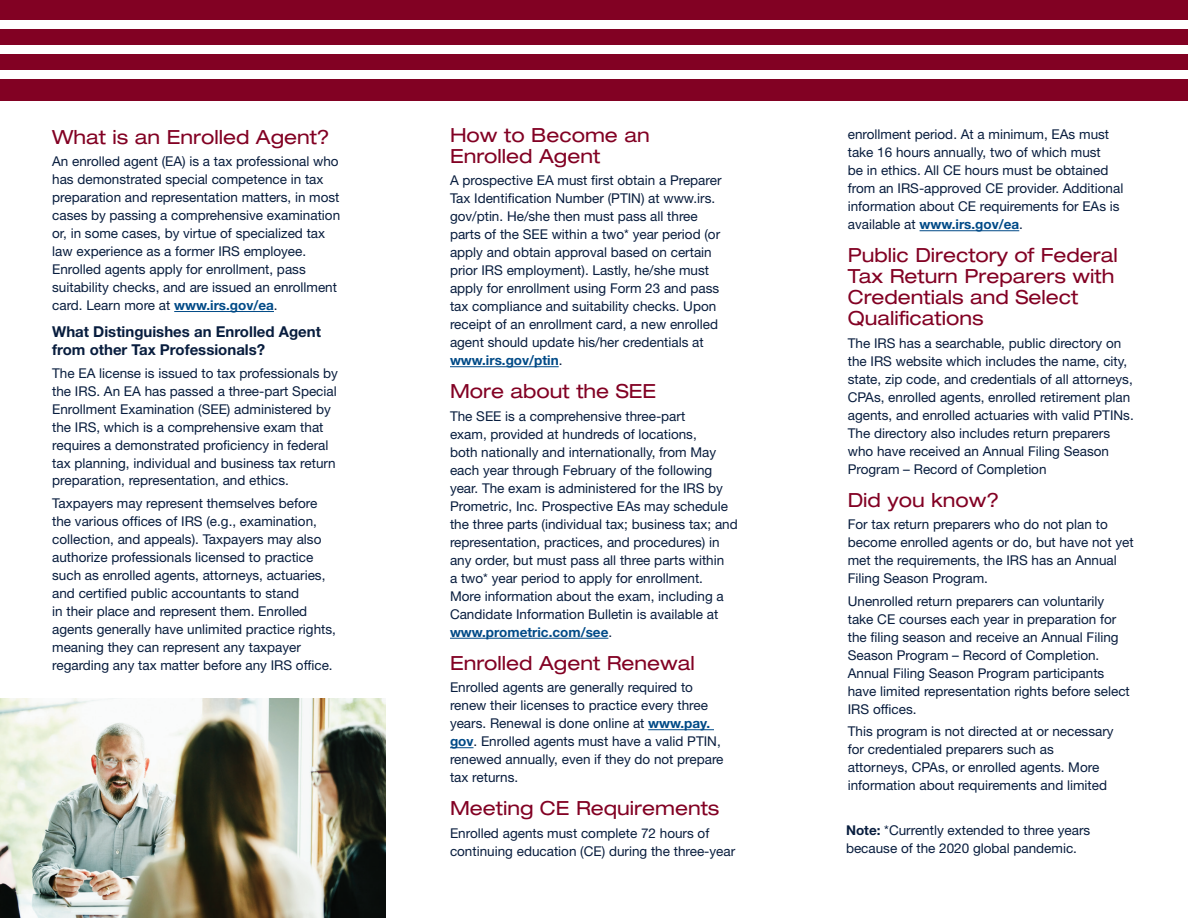
<style>
.page{position:relative;width:1188px;height:918px;background:#fff}
.page>*{position:absolute;margin:0;border:0;box-sizing:border-box;transform-origin:0 0}
.t1{font:expanded 19.5px/21px "Helvetica Neue LT Std";color:#820123}
.t2{font:700 15px/18px "Helvetica Neue LT Std";color:#081d3e}
.t3{font:13.5px/18px "Helvetica Neue LT Std";color:#081d3e}
.s1{font-weight:700;color:#004a87}
.s2{font-weight:700}
</style>
<div class="page">
<hr style="left:174px;top:311px;width:100px;height:1px;background:#004a87">
<hr style="left:450px;top:366px;width:109px;height:1px;background:#004a87">
<hr style="left:450px;top:638px;width:158px;height:1px;background:#004a87">
<hr style="left:648px;top:729px;width:66px;height:1px;background:#004a87">
<svg style="left:450px;top:747px;width:24px;height:1px"></svg>
<hr style="left:920px;top:230px;width:99px;height:1px;background:#004a87">
<div style="left:0;top:0;width:1188px;height:101px;background:#820123"></div>
<div style="left:0;top:20px;width:1188px;height:9px;background:#fff"></div>
<div style="left:0;top:45px;width:1188px;height:9px;background:#fff"></div>
<div style="left:0;top:70px;width:1188px;height:9px;background:#fff"></div>
<img style="left:0;top:698px;width:386px;height:220px">
<h3 class="t1" style="left:52px;top:126px;width:279px">What is an Enrolled Agent?</h3>
<p class="t3" style="left:52px;top:152px;width:289px">An enrolled agent (EA) is a tax professional who has demonstrated special competence in tax preparation and representation matters, in most cases by passing a comprehensive examination or, in some cases, by virtue of specialized tax law experience as a former IRS employee.<br>Enrolled agents apply for enrollment, pass suitability checks, and are issued an enrollment card. Learn more at <span class="s1">www.irs.gov/ea</span>.</p>
<h4 class="t2" style="left:52px;top:322px;width:270px">What Distinguishes an Enrolled Agent from other Tax Professionals?</h4>
<p class="t3" style="left:52px;top:364px;width:287px">The EA license is issued to tax professionals by the IRS. An EA has passed a three-part Special Enrollment Examination (SEE) administered by the IRS, which is a comprehensive exam that requires a demonstrated proficiency in federal tax planning, individual and business tax return preparation, representation, and ethics.</p>
<p class="t3" style="left:52px;top:494px;width:285px">Taxpayers may represent themselves before the various offices of IRS (e.g., examination, collection, and appeals). Taxpayers may also authorize professionals licensed to practice such as enrolled agents, attorneys, actuaries, and certified public accountants to stand<br>in their place and represent them. Enrolled agents generally have unlimited practice rights, meaning they can represent any taxpayer regarding any tax matter before any IRS office.</p>
<h3 class="t1" style="left:450px;top:124px;width:201px">How to Become an<br>Enrolled Agent</h3>
<p class="t3" style="left:450px;top:171px;width:273px">A prospective EA must first obtain a Preparer Tax Identification Number (PTIN) at www.irs. gov/ptin. He/she then must pass all three parts of the SEE within a two* year period (or apply and obtain approval based on certain prior IRS employment). Lastly, he/she must apply for enrollment using Form 23 and pass tax compliance and suitability checks. Upon receipt of an enrollment card, a new enrolled agent should update his/her credentials at <span class="s1">www.irs.gov/ptin</span>.</p>
<h3 class="t1" style="left:450px;top:380px;width:208px">More about the SEE</h3>
<p class="t3" style="left:450px;top:407px;width:289px">The SEE is a comprehensive three-part<br>exam, provided at hundreds of locations,<br>both nationally and internationally, from May each year through February of the following year. The exam is administered for the IRS by Prometric, Inc. Prospective EAs may schedule the three parts (individual tax; business tax; and representation, practices, and procedures) in any order, but must pass all three parts within<br>a two* year period to apply for enrollment.<br>More information about the exam, including a Candidate Information Bulletin is available at <span class="s1">www.prometric.com/see</span>.</p>
<h3 class="t1" style="left:450px;top:652px;width:246px">Enrolled Agent Renewal</h3>
<p class="t3" style="left:450px;top:678px;width:275px">Enrolled agents are generally required to renew their licenses to practice every three years. Renewal is done online at <span class="s1">www.pay. gov</span>. Enrolled agents must have a valid PTIN, renewed annually, even if they do not prepare tax returns.</p>
<h3 class="t1" style="left:450px;top:797px;width:271px">Meeting CE Requirements</h3>
<p class="t3" style="left:450px;top:824px;width:287px">Enrolled agents must complete 72 hours of continuing education (CE) during the three-year</p>
<p class="t3" style="left:848px;top:125px;width:277px">enrollment period. At a minimum, EAs must take 16 hours annually, two of which must<br>be in ethics. All CE hours must be obtained from an IRS-approved CE provider. Additional information about CE requirements for EAs is available at <span class="s1">www.irs.gov/ea</span>.</p>
<h3 class="t1" style="left:848px;top:244px;width:272px">Public Directory of Federal<br>Tax Return Preparers with<br>Credentials and Select<br>Qualifications</h3>
<p class="t3" style="left:848px;top:334px;width:288px">The IRS has a searchable, public directory on the IRS website which includes the name, city, state, zip code, and credentials of all attorneys, CPAs, enrolled agents, enrolled retirement plan agents, and enrolled actuaries with valid PTINs.<br>The directory also includes return preparers who have received an Annual Filing Season Program – Record of Completion</p>
<h3 class="t1" style="left:848px;top:489px;width:153px">Did you know?</h3>
<p class="t3" style="left:848px;top:515px;width:287px">For tax return preparers who do not plan to become enrolled agents or do, but have not yet met the requirements, the IRS has an Annual Filing Season Program.</p>
<p class="t3" style="left:848px;top:592px;width:284px">Unenrolled return preparers can voluntarily take CE courses each year in preparation for the filing season and receive an Annual Filing Season Program – Record of Completion.<br>Annual Filing Season Program participants have limited representation rights before select IRS offices.</p>
<p class="t3" style="left:848px;top:722px;width:267px">This program is not directed at or necessary for credentialed preparers such as attorneys, CPAs, or enrolled agents. More information about requirements and limited</p>
<p class="t3" style="left:846px;top:821px;width:246px"><span class="s2">Note:</span> *Currently extended to three years because of the 2020 global pandemic.</p>
</div>
